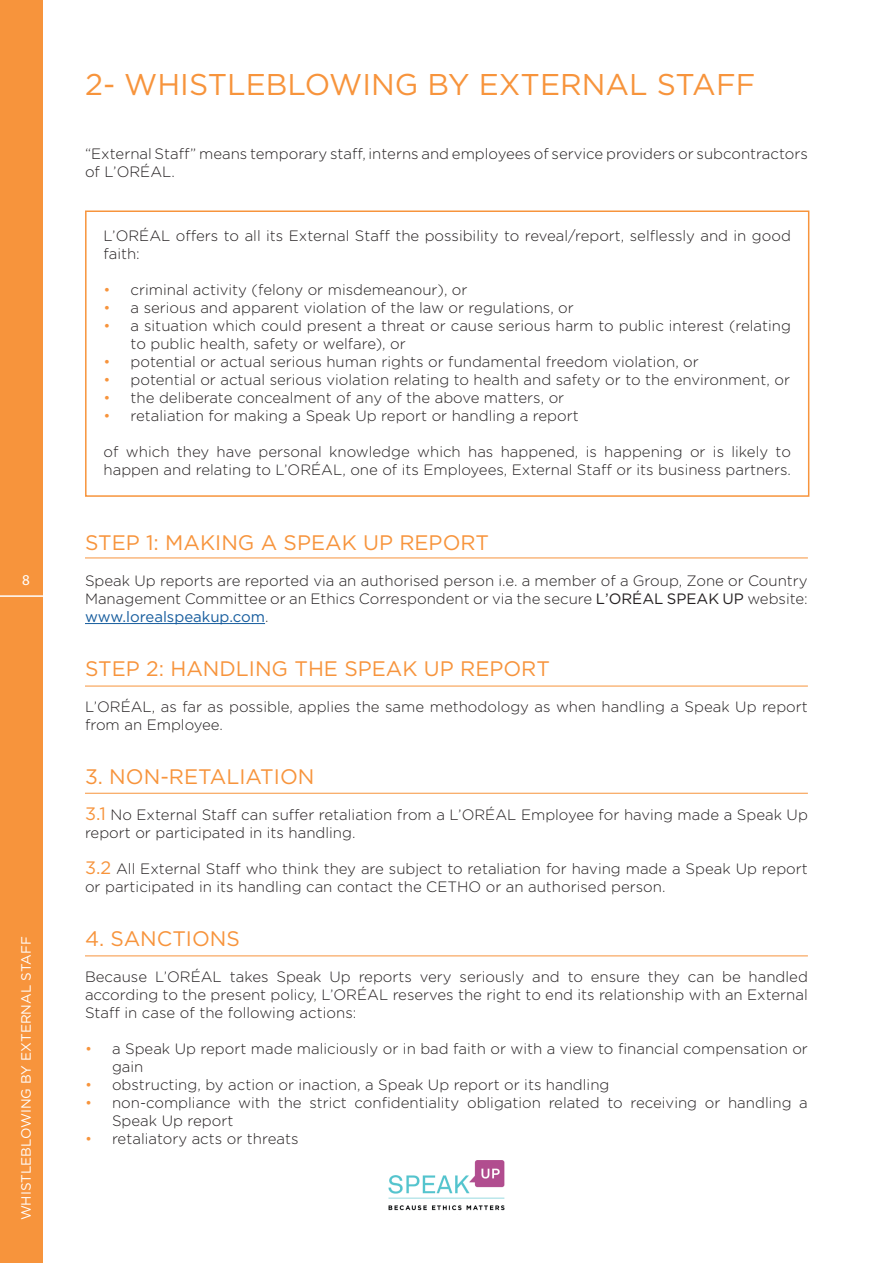
<style>
.page{position:relative;width:893px;height:1263px;background:#fff}
.page>*{position:absolute;margin:0;border:0;box-sizing:border-box;transform-origin:0 0}
.t1{font:30px "Gotham";color:#f7943c}
.t2{font:21px "Gotham";color:#f7943c}
.t3{font:300 15px/18px "Gotham Rounded";color:#231f20}
.t4{font:15px "Gotham";color:#175d9e}
.t5{font:15px "Myriad Pro";color:#fff}
.t6{font:13.5px "Gotham";color:#fff}
.s1{color:#f7943c}
.s2{font-weight:400}
.s3{font-family:"Gotham";font-weight:400}
.s4{font-family:"Gotham Rounded";font-weight:300;color:#231f20}
.s5{font-family:"Gotham";font-weight:400;font-size:18px;color:#f7943c}
</style>
<div class="page">
<div style="left:0;top:0;width:43px;height:1263px;background:#f7943c"></div>
<hr style="left:0;top:595px;width:47px;height:2px;background:#fff">
<hr style="left:85px;top:623px;width:180px;height:1px;background:#175d9e">
<hr style="left:85px;top:558px;width:723px;height:1px;background:#f7943c">
<hr style="left:85px;top:686px;width:723px;height:1px;background:#f7943c">
<hr style="left:85px;top:793px;width:723px;height:1px;background:#f7943c">
<hr style="left:85px;top:955px;width:723px;height:1px;background:#f7943c">
<div style="left:85px;top:210px;width:724px;height:287px;border:2px solid #f7943c"></div>
<img style="left:389px;top:1161px;width:116px;height:50px">
<p class="t5" style="left:22px;top:571px;width:9px">8</p>
<p class="t6" style="left:18px;top:1220px;width:285px;rotate:-90deg">WHISTLEBLOWING BY EXTERNAL STAFF</p>
<h1 class="t1" style="left:85px;top:68px;width:672px">2- WHISTLEBLOWING BY EXTERNAL STAFF</h1>
<p class="t3" style="left:85px;top:144px;width:724px">“External Staff” means temporary staff, interns and employees of service providers or subcontractors of L’ORÉAL.</p>
<p class="t3" style="left:104px;top:226px;width:689px">L’ORÉAL offers to all its External Staff the possibility to reveal/report, selflessly and in good faith:</p>
<p class="t3" style="left:104px;top:280px;width:365px"><span class="s1">•</span> criminal activity (felony or misdemeanour), or</p>
<p class="t3" style="left:104px;top:298px;width:472px"><span class="s1">•</span> a serious and apparent violation of the law or regulations, or</p>
<p class="t3" style="left:131px;top:316px;width:662px;text-indent:-27px"><span class="s1">•</span> a situation which could present a threat or cause serious harm to public interest (relating to public health, safety or welfare), or</p>
<p class="t3" style="left:104px;top:352px;width:597px"><span class="s1">•</span> potential or actual serious human rights or fundamental freedom violation, or</p>
<p class="t3" style="left:104px;top:370px;width:688px"><span class="s1">•</span> potential or actual serious violation relating to health and safety or to the environment, or</p>
<p class="t3" style="left:104px;top:388px;width:462px"><span class="s1">•</span> the deliberate concealment of any of the above matters, or</p>
<p class="t3" style="left:104px;top:406px;width:477px"><span class="s1">•</span> retaliation for making a Speak Up report or handling a report</p>
<p class="t3" style="left:104px;top:442px;width:689px">of which they have personal knowledge which has happened, is happening or is likely to happen and relating to L’ORÉAL, one of its Employees, External Staff or its business partners.</p>
<h2 class="t2" style="left:85px;top:530px;width:406px">STEP 1: MAKING A SPEAK UP REPORT</h2>
<p class="t3" style="left:85px;top:570px;width:724px">Speak Up reports are reported via an authorised person i.e. a member of a Group, Zone or Country<br>Management Committee or an Ethics Correspondent or via the secure <span class="s2">L</span><span class="s3">’ORÉAL SPEAK UP</span> website:</p>
<p class="t4" style="left:85px;top:608px;width:185px">www.lorealspeakup.com<span class="s4">.</span></p>
<h2 class="t2" style="left:85px;top:656px;width:466px">STEP 2: HANDLING THE SPEAK UP REPORT</h2>
<p class="t3" style="left:85px;top:696px;width:724px">L’ORÉAL, as far as possible, applies the same methodology as when handling a Speak Up report from an Employee.</p>
<h2 class="t2" style="left:85px;top:764px;width:231px">3. NON-RETALIATION</h2>
<p class="t3" style="left:85px;top:804px;width:724px"><span class="s5">3.1</span> No External Staff can suffer retaliation from a L’ORÉAL Employee for having made a Speak Up report or participated in its handling.</p>
<p class="t3" style="left:85px;top:858px;width:724px"><span class="s5">3.2</span> All External Staff who think they are subject to retaliation for having made a Speak Up report or participated in its handling can contact the CETHO or an authorised person.</p>
<h2 class="t2" style="left:85px;top:926px;width:156px">4. SANCTIONS</h2>
<p class="t3" style="left:85px;top:966px;width:724px;text-align:justify">Because L’ORÉAL takes Speak Up reports very seriously and to ensure they can be handled according to the present policy, L’ORÉAL reserves the right to end its relationship with an External Staff in case of the following actions:</p>
<p class="t3" style="left:112px;top:1038px;width:697px;text-indent:-27px"><span class="s1">•</span> a Speak Up report made maliciously or in bad faith or with a view to financial compensation or gain</p>
<p class="t3" style="left:85px;top:1074px;width:526px"><span class="s1">•</span> obstructing, by action or inaction, a Speak Up report or its handling</p>
<p class="t3" style="left:112px;top:1092px;width:697px;text-indent:-27px"><span class="s1">•</span> non-compliance with the strict confidentiality obligation related to receiving or handling a<br>Speak Up report</p>
<p class="t3" style="left:85px;top:1128px;width:215px"><span class="s1">•</span> retaliatory acts or threats</p>
</div>
